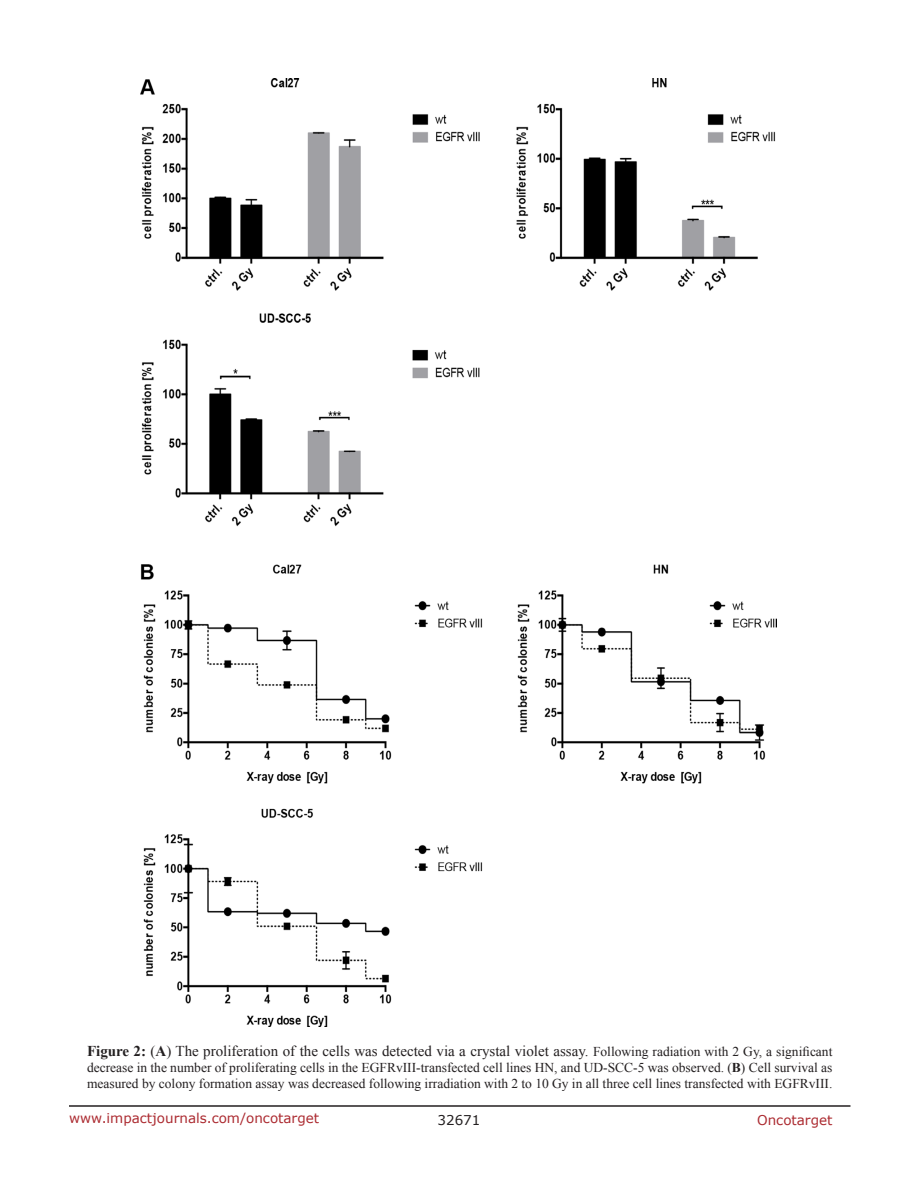
<style>
.page{position:relative;width:918px;height:1188px;background:#fff}
.page>*{position:absolute;margin:0;border:0;box-sizing:border-box;transform-origin:0 0}
.FigureText{font:15px "Times New Roman";color:#231f20}
.FigureText-2{font:13.5px/16.2px "Times New Roman";color:#231f20}
.t1{font:13.5px "Verdana";color:#ac2b31}
.t2{font:13.5px "Verdana";color:#231f20}
.s1{font-weight:700}
.s2{font-size:13.5px}
</style>
<div class="page">
<hr style="left:69px;top:1105px;width:781px;height:2px;background:#231f20">
<img style="left:140px;top:78px;width:636px;height:948px">
<p class="FigureText" style="left:87px;top:1041px;width:747px"><span class="s1">Figure 2:</span> (<span class="s1">A</span>) The proliferation of the cells was detected via a crystal violet assay. <span class="s2">Following radiation with 2 Gy, a significant</span></p>
<p class="FigureText-2" style="left:87px;top:1059px;width:747px">decrease in the number of proliferating cells in the EGFRvIII-transfected cell lines HN, and UD-SCC-5 was observed. (<span class="s1">B</span>) Cell survival as measured by colony formation assay was decreased following irradiation with 2 to 10 Gy in all three cell lines transfected with EGFRvIII.</p>
<p class="t1" style="left:69px;top:1109px;width:252px">www.impactjournals.com/oncotarget</p>
<p class="t2" style="left:438px;top:1111px;width:44px">32671</p>
<p class="t1" style="left:757px;top:1111px;width:77px">Oncotarget</p>
</div>
